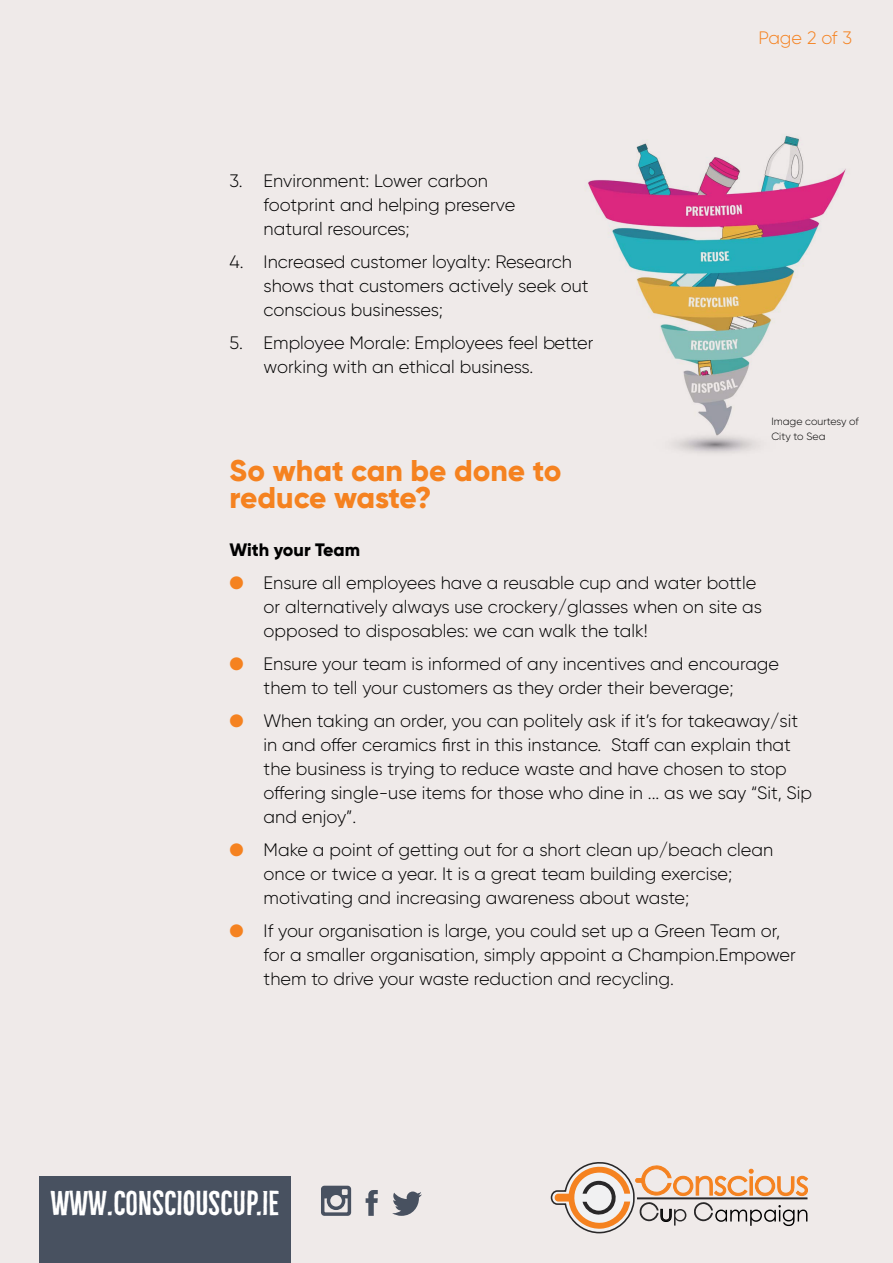
<style>
.page{position:relative;width:893px;height:1263px;background:#efeae9}
.page>*{position:absolute;margin:0;border:0;box-sizing:border-box;transform-origin:0 0}
.t1{font:31.65px "Bellfort Draw Rough";color:#fff}
.t2{font:800 30px/27px "Gilroy";color:#f58220}
.t3{font:300 18px/24px "Gilroy";color:#000}
.t4{font:800 18px "Gilroy";letter-spacing:-.005em;color:#000}
.t5{font:300 18px "Gilroy";letter-spacing:-.01em;color:#f58220}
.t6{font:300 10.5px/15px "Gilroy";color:#000}
.s1{color:#f58220}
</style>
<div class="page">
<svg style="left:551px;top:1162px;width:257px;height:71px"></svg>
<svg style="left:366px;top:1190px;width:12px;height:26px"></svg>
<svg style="left:392px;top:1191px;width:30px;height:25px"></svg>
<svg style="left:321px;top:1186px;width:30px;height:30px"></svg>
<div style="left:39px;top:1177px;width:251px;height:86px;background:#485160"></div>
<img style="left:588px;top:135px;width:258px;height:318px">
<p class="t3" style="left:264px;top:168px;width:253px;text-indent:-34px">3. Environment: Lower carbon footprint and helping preserve natural resources;</p>
<p class="t3" style="left:264px;top:249px;width:327px;text-indent:-34px">4. Increased customer loyalty: Research shows that customers actively seek out conscious businesses;</p>
<p class="t3" style="left:264px;top:330px;width:331px;text-indent:-34px">5. Employee Morale: Employees feel better working with an ethical business.</p>
<p class="t5" style="left:758px;top:27px;width:95px">Page 2 of 3</p>
<p class="t6" style="left:771px;top:414px;width:89px">Image courtesy of<br>City to Sea</p>
<h2 class="t2" style="left:230px;top:456px;width:333px">So what can be done to reduce waste?</h2>
<p class="t4" style="left:230px;top:538px;width:132px">With your Team</p>
<p class="t3" style="left:264px;top:570px;width:500px;text-indent:-34px"><span class="s1">●</span> Ensure all employees have a reusable cup and water bottle or alternatively always use crockery/glasses when on site as opposed to disposables: we can walk the talk!</p>
<p class="t3" style="left:264px;top:651px;width:517px;text-indent:-34px"><span class="s1">●</span> Ensure your team is informed of any incentives and encourage them to tell your customers as they order their beverage;</p>
<p class="t3" style="left:264px;top:708px;width:550px;text-indent:-34px"><span class="s1">●</span> When taking an order, you can politely ask if it’s for takeaway/sit in and offer ceramics first in this instance. Staff can explain that the business is trying to reduce waste and have chosen to stop offering single-use items for those who dine in ... as we say “Sit, Sip and enjoy”.</p>
<p class="t3" style="left:264px;top:837px;width:511px;text-indent:-34px"><span class="s1">●</span> Make a point of getting out for a short clean up/beach clean once or twice a year. It is a great team building exercise; motivating and increasing awareness about waste;</p>
<p class="t3" style="left:264px;top:918px;width:534px;text-indent:-34px"><span class="s1">●</span> If your organisation is large, you could set up a Green Team or, for a smaller organisation, simply appoint a Champion.Empower them to drive your waste reduction and recycling.</p>
<h1 class="t1" style="left:51px;top:1184px;width:230px">WWW.CONSCIOUSCUP.IE</h1>
</div>
